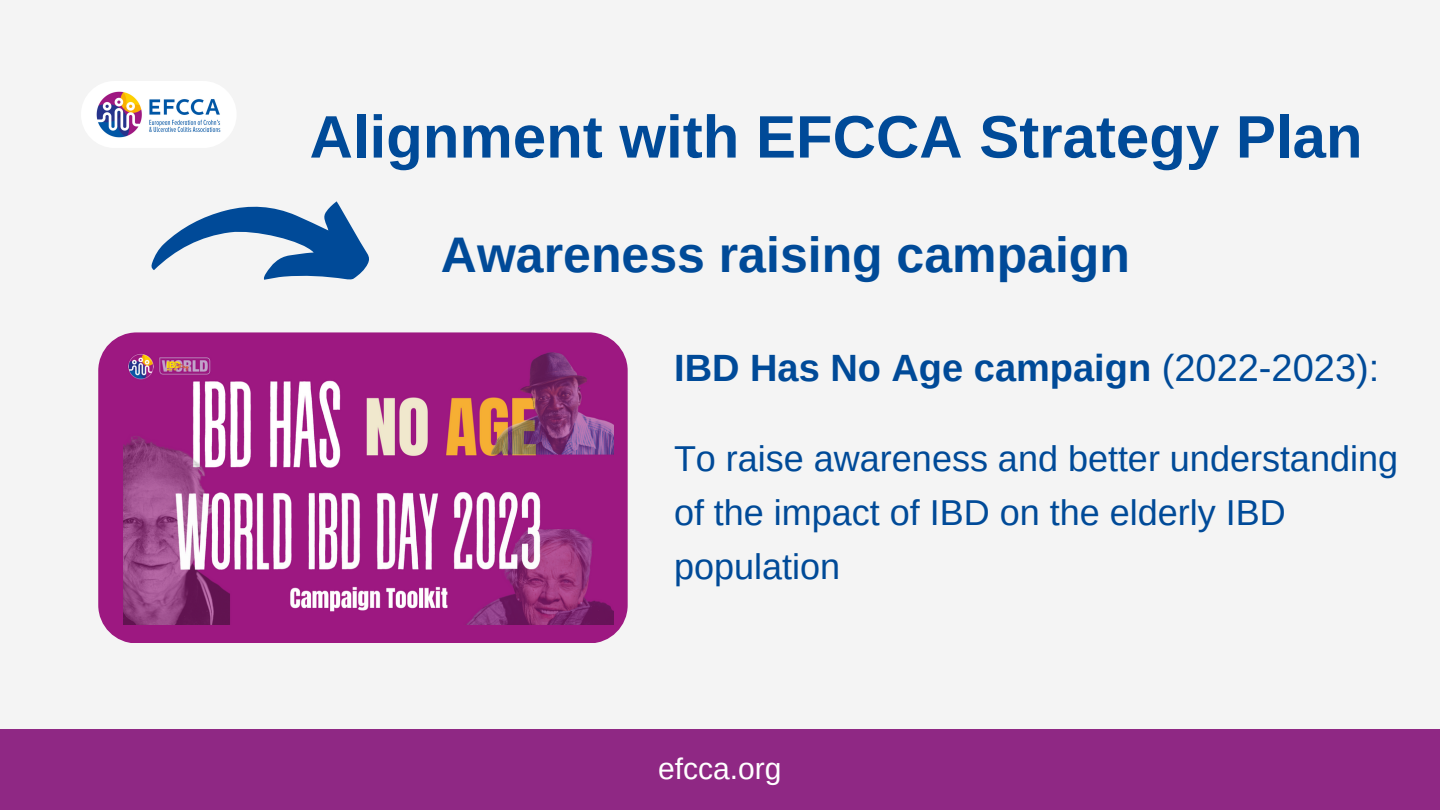
<style>
.page{position:relative;width:1440px;height:810px;background:#f4f4f4}
.page>*{position:absolute;margin:0;border:0;box-sizing:border-box;transform-origin:0 0}
.t1{font:700 60px "Arimo";color:#004a98}
.t2{font:700 50px "Arimo";color:#004a98}
.t3{font:700 38px "Arimo";color:#004a98}
.t4{font:36px/54px "Arimo";color:#004a98}
.t5{font:30px "Arimo";color:#fff}
.s1{font-weight:400}
</style>
<div class="page">
<div style="left:0;top:729px;width:1440px;height:81px;background:#8f2884"></div>
<div style="left:81px;top:81px;width:156px;height:67px;background:#fff;border-radius:33px"></div>
<img style="left:96px;top:91px;width:125px;height:47px">
<div style="left:98px;top:332px;width:530px;height:311px;background:#9d1881;border-radius:38px"></div>
<img style="left:123px;top:352px;width:490px;height:273px">
<svg style="left:151px;top:201px;width:218px;height:79px"></svg>
<h1 class="t1" style="left:310px;top:103px;width:1054px">Alignment with EFCCA Strategy Plan</h1>
<h2 class="t2" style="left:441px;top:227px;width:691px">Awareness raising campaign</h2>
<p class="t3" style="left:674px;top:346px;width:707px">IBD Has No Age campaign <span class="s1">(2022-2023):</span></p>
<p class="t4" style="left:674px;top:431px;width:726px">To raise awareness and better understanding of the impact of IBD on the elderly IBD population</p>
<p class="t5" style="left:658px;top:752px;width:125px">efcca.org</p>
</div>
